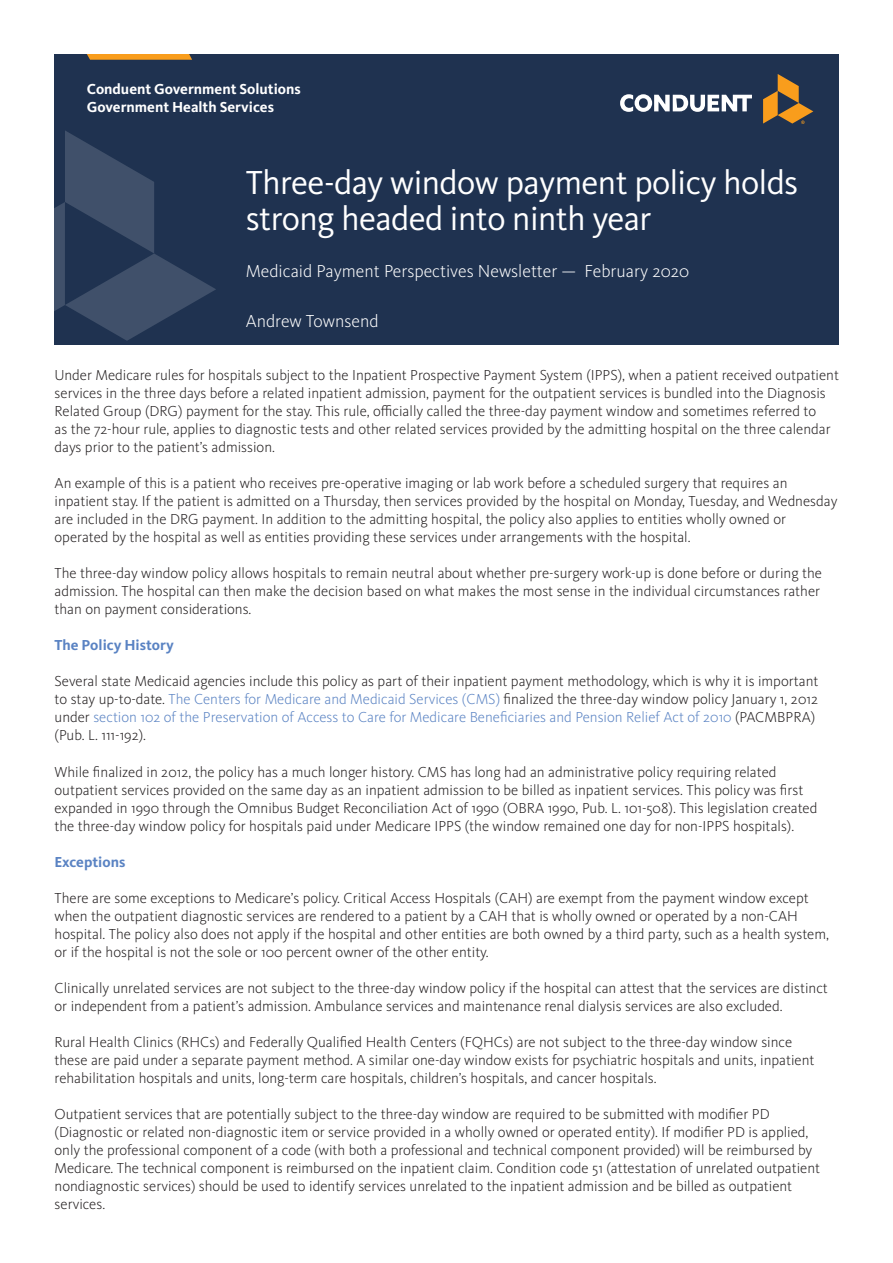
<style>
.page{position:relative;width:893px;height:1263px;background:#fff}
.page>*{position:absolute;margin:0;border:0;box-sizing:border-box;transform-origin:0 0}
.t1{font:34.5px/36px "Kievit Pro";letter-spacing:-.015em;color:#fff}
.t2{font:300 18px "Kievit Pro";color:#fff}
.t3{font:300 15px/18px "Kievit Pro";color:#231f20}
.t4{font:700 15px "Kievit Pro";color:#fff}
.t5{font:700 15px "Kievit Pro";color:#5a83c3}
.s1{color:#5a83c3}
</style>
<div class="page">
<div style="left:55px;top:54px;width:784px;height:291px;background:#1f3250"></div>
<svg style="left:620px;top:94px;width:132px;height:18px"></svg>
<svg style="left:763px;top:74px;width:50px;height:50px"></svg>
<svg style="left:54px;top:130px;width:162px;height:211px"></svg>
<svg style="left:87px;top:54px;width:105px;height:6px"></svg>
<p class="t4" style="left:87px;top:80px;width:216px">Conduent Government Solutions</p>
<p class="t4" style="left:87px;top:98px;width:189px">Government Health Services</p>
<p class="t1" style="left:246px;top:164px;width:554px">Three-day window payment policy holds strong headed into ninth year</p>
<p class="t2" style="left:246px;top:260px;width:445px">Medicaid Payment Perspectives Newsletter — February 2020</p>
<p class="t2" style="left:246px;top:310px;width:134px">Andrew Townsend</p>
<p class="t3" style="left:55px;top:366px;width:786px">Under Medicare rules for hospitals subject to the Inpatient Prospective Payment System (IPPS), when a patient received outpatient services in the three days before a related inpatient admission, payment for the outpatient services is bundled into the Diagnosis Related Group (DRG) payment for the stay. This rule, officially called the three-day payment window and sometimes referred to<br>as the 72-hour rule, applies to diagnostic tests and other related services provided by the admitting hospital on the three calendar days prior to the patient’s admission.</p>
<p class="t3" style="left:55px;top:474px;width:784px">An example of this is a patient who receives pre-operative imaging or lab work before a scheduled surgery that requires an inpatient stay. If the patient is admitted on a Thursday, then services provided by the hospital on Monday, Tuesday, and Wednesday are included in the DRG payment. In addition to the admitting hospital, the policy also applies to entities wholly owned or operated by the hospital as well as entities providing these services under arrangements with the hospital.</p>
<p class="t3" style="left:55px;top:564px;width:769px">The three-day window policy allows hospitals to remain neutral about whether pre-surgery work-up is done before or during the admission. The hospital can then make the decision based on what makes the most sense in the individual circumstances rather than on payment considerations.</p>
<p class="t5" style="left:55px;top:636px;width:121px">The Policy History</p>
<p class="t3" style="left:55px;top:672px;width:765px">Several state Medicaid agencies include this policy as part of their inpatient payment methodology, which is why it is important to stay up-to-date. <span class="s1">The Centers for Medicare and Medicaid Services (CMS)</span> finalized the three-day window policy January 1, 2012 under <span class="s1">section 102 of the Preservation of Access to Care for Medicare Beneficiaries and Pension Relief Act of 2010</span> (PACMBPRA) (Pub. L. 111-192).</p>
<p class="t3" style="left:55px;top:762px;width:764px">While finalized in 2012, the policy has a much longer history. CMS has long had an administrative policy requiring related outpatient services provided on the same day as an inpatient admission to be billed as inpatient services. This policy was first expanded in 1990 through the Omnibus Budget Reconciliation Act of 1990 (OBRA 1990, Pub. L. 101-508). This legislation created the three-day window policy for hospitals paid under Medicare IPPS (the window remained one day for non-IPPS hospitals).</p>
<p class="t5" style="left:55px;top:852px;width:72px">Exceptions</p>
<p class="t3" style="left:55px;top:888px;width:776px">There are some exceptions to Medicare’s policy. Critical Access Hospitals (CAH) are exempt from the payment window except when the outpatient diagnostic services are rendered to a patient by a CAH that is wholly owned or operated by a non-CAH hospital. The policy also does not apply if the hospital and other entities are both owned by a third party, such as a health system, or if the hospital is not the sole or 100 percent owner of the other entity.</p>
<p class="t3" style="left:55px;top:978px;width:775px">Clinically unrelated services are not subject to the three-day window policy if the hospital can attest that the services are distinct or independent from a patient’s admission. Ambulance services and maintenance renal dialysis services are also excluded.</p>
<p class="t3" style="left:55px;top:1032px;width:761px">Rural Health Clinics (RHCs) and Federally Qualified Health Centers (FQHCs) are not subject to the three-day window since these are paid under a separate payment method. A similar one-day window exists for psychiatric hospitals and units, inpatient rehabilitation hospitals and units, long-term care hospitals, children’s hospitals, and cancer hospitals.</p>
<p class="t3" style="left:55px;top:1104px;width:767px">Outpatient services that are potentially subject to the three-day window are required to be submitted with modifier PD (Diagnostic or related non-diagnostic item or service provided in a wholly owned or operated entity). If modifier PD is applied, only the professional component of a code (with both a professional and technical component provided) will be reimbursed by Medicare. The technical component is reimbursed on the inpatient claim. Condition code 51 (attestation of unrelated outpatient nondiagnostic services) should be used to identify services unrelated to the inpatient admission and be billed as outpatient services.</p>
</div>
